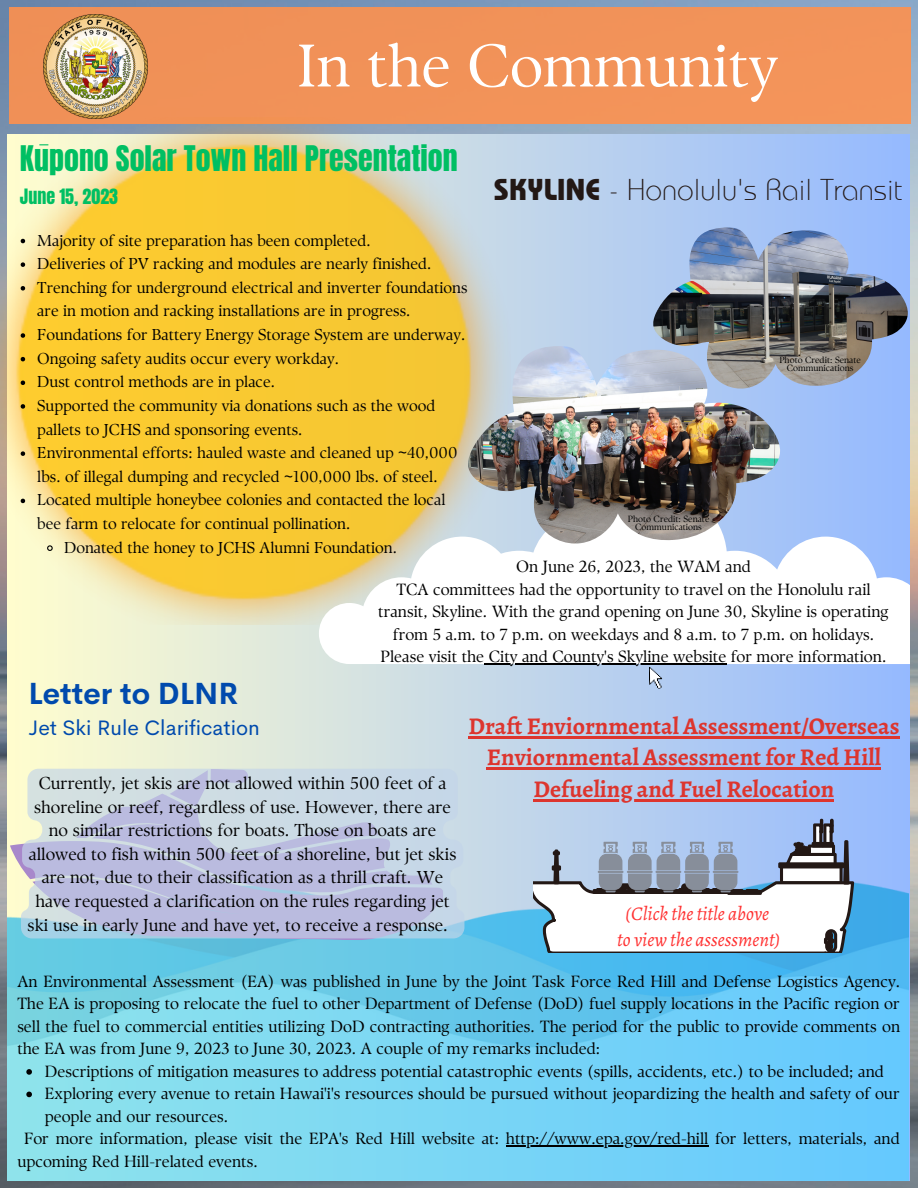
<style>
.page{position:relative;width:918px;height:1188px;background:#fff}
.page>*{position:absolute;margin:0;border:0;box-sizing:border-box;transform-origin:0 0}
.t1{font:60px "TY Serif D";color:#fff}
.t2{font:30px "Anton";color:#00bf63}
.t3{font:300 30px "Bauhaus Pro";color:#231815}
.t4{font:700 30px "Cerebri Sans";color:#004aad}
.t5{font:700 24px/31.5px "Alegreya";color:#dd352e;text-align:center}
.t6{font:21px "Cerebri Sans";color:#004aad}
.t7{font:italic 19.5px "Alegreya";color:#ff3131}
.t8{font:18px "Anton";color:#00bf63}
.t9{font:17.25px/23.7px "TY Serif D";color:#000;text-align:center}
.t10{font:16.2px/22.5px "TY Serif D";color:#000}
.t11{font:15.75px/23.7px "TY Serif D";color:#000}
.t12{font:9px/8.2px "TY Serif D";color:#000;text-align:center}
.s1{font-family:"Noto Sans"}
.s2{font-weight:700}
</style>
<div class="page">
<img style="left:0;top:0;width:918px;height:1188px">
<div style="left:8px;top:135px;width:901px;height:1045px;background:linear-gradient(to right,#fffdce,#95b7fc)"></div>
<img style="left:8px;top:879px;width:901px;height:301px">
<svg style="left:534px;top:819px;width:320px;height:133px"></svg>
<div style="left:10px;top:7px;width:901px;height:117px;background:#f29259"></div>
<img style="left:44px;top:15px;width:103px;height:103px">
<img style="left:0;top:118px;width:511px;height:506px">
<svg style="left:319px;top:489px;width:591px;height:175px"></svg>
<img style="left:653px;top:227px;width:255px;height:162px">
<svg style="left:649px;top:666px;width:14px;height:23px"></svg>
<svg style="left:8px;top:840px;width:436px;height:102px"></svg>
<img style="left:468px;top:346px;width:312px;height:198px">
<svg style="left:21px;top:769px;width:443px;height:169px;fill:#bac1df"></svg>
<svg style="left:26px;top:1069px;width:6px;height:6px"></svg>
<svg style="left:26px;top:1092px;width:6px;height:5px"></svg>
<hr style="left:506px;top:1146px;width:202px;height:1px;background:#000">
<hr style="left:468px;top:736px;width:432px;height:2px;background:#dd352e">
<hr style="left:487px;top:768px;width:394px;height:2px;background:#dd352e">
<hr style="left:534px;top:799px;width:300px;height:2px;background:#dd352e">
<hr style="left:484px;top:663px;width:242px;height:2px;background:#000">
<svg style="left:21px;top:239px;width:4px;height:4px"></svg>
<svg style="left:21px;top:262px;width:4px;height:5px"></svg>
<svg style="left:21px;top:286px;width:4px;height:5px"></svg>
<svg style="left:21px;top:333px;width:4px;height:5px"></svg>
<svg style="left:21px;top:357px;width:4px;height:4px"></svg>
<svg style="left:21px;top:381px;width:4px;height:4px"></svg>
<svg style="left:21px;top:404px;width:4px;height:5px"></svg>
<svg style="left:21px;top:451px;width:4px;height:5px"></svg>
<svg style="left:21px;top:499px;width:4px;height:4px"></svg>
<svg style="left:46px;top:544px;width:8px;height:8px"></svg>
<p class="t1" style="left:297px;top:30px;width:482px">In the Community</p>
<p class="t2" style="left:20px;top:137px;width:439px">Kupono Solar Town Hall Presentation</p>
<p class="t8" style="left:20px;top:183px;width:100px">June 15, 2023</p>
<p class="t11" style="left:37px;top:228px;width:335px">Majority of site preparation has been completed.</p>
<p class="t11" style="left:37px;top:252px;width:396px">Deliveries of PV racking and modules are nearly finished.</p>
<p class="t11" style="left:37px;top:275px;width:432px">Trenching for underground electrical and inverter foundations are in motion and racking installations are in progress.</p>
<p class="t11" style="left:37px;top:323px;width:430px">Foundations for Battery Energy Storage System are underway.</p>
<p class="t11" style="left:37px;top:346px;width:303px">Ongoing safety audits occur every workday.</p>
<p class="t11" style="left:37px;top:370px;width:239px">Dust control methods are in place.</p>
<p class="t11" style="left:37px;top:394px;width:400px">Supported the community via donations such as the wood pallets to JCHS and sponsoring events.</p>
<p class="t11" style="left:37px;top:441px;width:422px">Environmental efforts: hauled waste and cleaned up <span class="s1">~</span>40,000 lbs. of illegal dumping and recycled <span class="s1">~</span>100,000 lbs. of steel.</p>
<p class="t11" style="left:37px;top:488px;width:410px">Located multiple honeybee colonies and contacted the local bee farm to relocate for continual pollination.</p>
<p class="t11" style="left:64px;top:535px;width:335px">Donated the honey to JCHS Alumni Foundation.</p>
<p class="t3" style="left:494px;top:179px;width:410px"><span class="s2">SKYLINE</span> - Honolulu's Rail Transit</p>
<p class="t12" style="left:628px;top:515px;width:83px">Photo Credit: Senate<br>Communications</p>
<p class="t12" style="left:779px;top:355px;width:83px">Photo Credit: Senate<br>Communications</p>
<p class="t10" style="left:516px;top:555px;width:236px">On June 26, 2023, the WAM and</p>
<p class="t10" style="left:396px;top:578px;width:476px">TCA committees had the opportunity to travel on the Honolulu rail</p>
<p class="t10" style="left:378px;top:600px;width:512px">transit, Skyline. With the grand opening on June 30, Skyline is operating</p>
<p class="t10" style="left:393px;top:623px;width:483px">from 5 a.m. to 7 p.m. on weekdays and 8 a.m. to 7 p.m. on holidays.</p>
<p class="t10" style="left:381px;top:645px;width:507px">Please visit the City and County's Skyline website for more information.</p>
<p class="t4" style="left:28px;top:674px;width:211px">Letter to DLNR</p>
<p class="t6" style="left:28px;top:714px;width:233px">Jet Ski Rule Clarification</p>
<p class="t9" style="left:28px;top:771px;width:430px">Currently, jet skis are not allowed within 500 feet of a shoreline or reef, regardless of use. However, there are no similar restrictions for boats. Those on boats are allowed to fish within 500 feet of a shoreline, but jet skis are not, due to their classification as a thrill craft. We have requested a clarification on the rules regarding jet ski use in early June and have yet, to receive a response.</p>
<p class="t5" style="left:468px;top:710px;width:433px">Draft Enviornmental Assessment/Overseas<br>Enviornmental Assessment for Red Hill<br>Defueling and Fuel Relocation</p>
<p class="t7" style="left:625px;top:901px;width:145px">(Click the title above</p>
<p class="t7" style="left:617px;top:926px;width:165px">to view the assessment)</p>
<p class="t10" style="left:17px;top:970px;width:884px;text-align:justify">An Environmental Assessment (EA) was published in June by the Joint Task Force Red Hill and Defense Logistics Agency.<br>The EA is proposing to relocate the fuel to other Department of Defense (DoD) fuel supply locations in the Pacific region or sell the fuel to commercial entities utilizing DoD contracting authorities. The period for the public to provide comments on the EA was from June 9, 2023 to June 30, 2023. A couple of my remarks included:</p>
<p class="t10" style="left:45px;top:1060px;width:841px">Descriptions of mitigation measures to address potential catastrophic events (spills, accidents, etc.) to be included; and</p>
<p class="t10" style="left:45px;top:1083px;width:856px">Exploring every avenue to retain Hawai'i's resources should be pursued without jeopardizing the health and safety of our people and our resources.</p>
<p class="t10" style="left:17px;top:1128px;width:884px;text-indent:7px">For more information, please visit the EPA's Red Hill website at: http://www.epa.gov/red-hill for letters, materials, and upcoming Red Hill-related events.</p>
</div>
